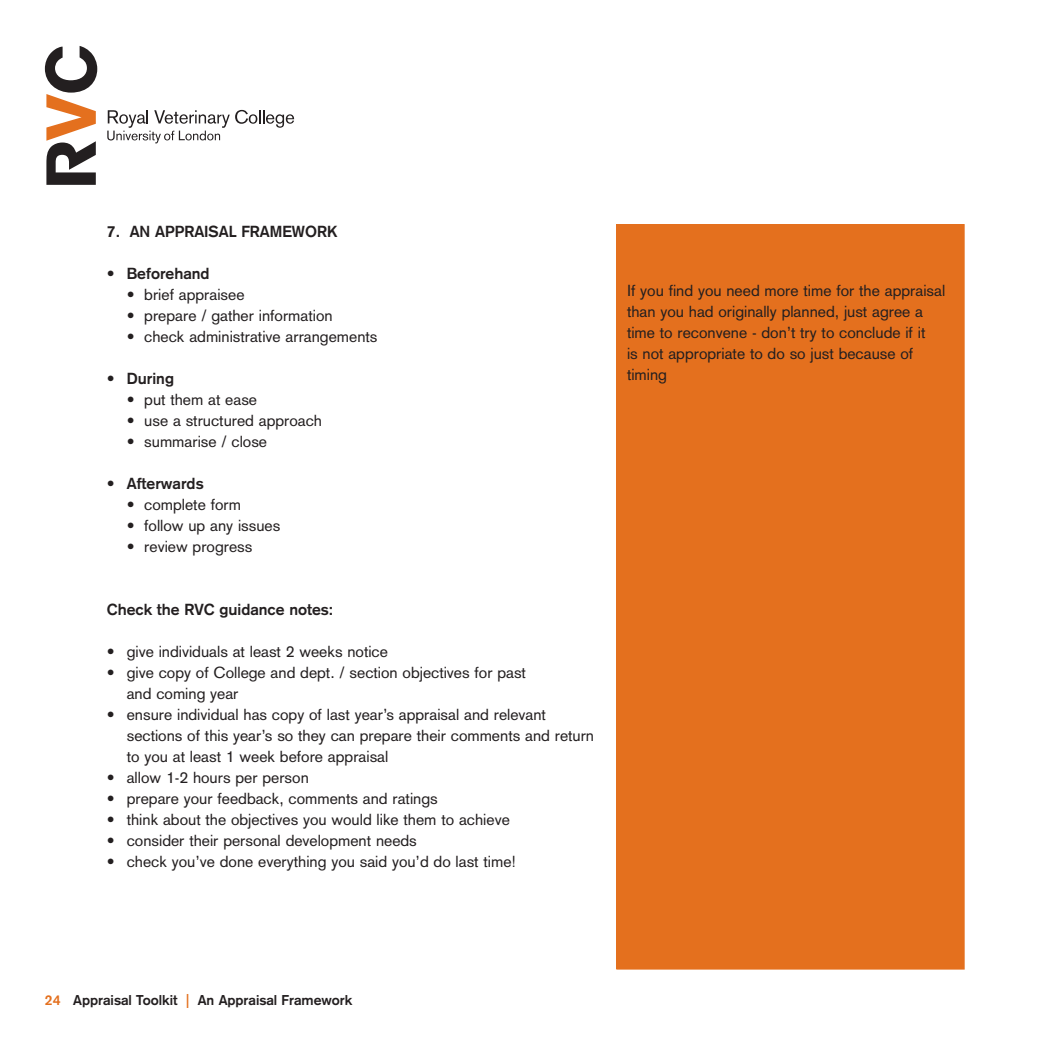
<style>
.page{position:relative;width:1041px;height:1043px;background:#fff}
.page>*{position:absolute;margin:0;border:0;box-sizing:border-box;transform-origin:0 0}
.t1{font:15.75px/21px "Akzidenz Grotesk";color:#231f20}
.t2{font:700 15.75px "Akzidenz Grotesk";color:#231f20}
.t3{font:700 14px "Akzidenz Grotesk";color:#231f20}
.s1{color:#e4701e}
</style>
<div class="page">
<svg style="left:45px;top:46px;width:52px;height:139px"></svg>
<svg style="left:107px;top:110px;width:187px;height:33px"></svg>
<div style="left:617px;top:224px;width:347px;height:745px;background:#e4701e"></div>
<p class="t2" style="left:107px;top:225px;width:232px">7. AN APPRAISAL FRAMEWORK</p>
<p class="t2" style="left:107px;top:267px;width:104px">• Beforehand</p>
<p class="t1" style="left:127px;top:285px;width:119px">• brief appraisee</p>
<p class="t1" style="left:127px;top:306px;width:207px">• prepare / gather information</p>
<p class="t1" style="left:127px;top:327px;width:252px">• check administrative arrangements</p>
<p class="t2" style="left:107px;top:372px;width:69px">• During</p>
<p class="t1" style="left:127px;top:390px;width:132px">• put them at ease</p>
<p class="t1" style="left:127px;top:411px;width:197px">• use a structured approach</p>
<p class="t1" style="left:127px;top:432px;width:142px">• summarise / close</p>
<p class="t2" style="left:107px;top:477px;width:98px">• Afterwards</p>
<p class="t1" style="left:127px;top:495px;width:116px">• complete form</p>
<p class="t1" style="left:127px;top:516px;width:155px">• follow up any issues</p>
<p class="t1" style="left:127px;top:537px;width:127px">• review progress</p>
<p class="t2" style="left:107px;top:603px;width:228px">Check the RVC guidance notes:</p>
<p class="t1" style="left:107px;top:642px;width:282px">• give individuals at least 2 weeks notice</p>
<p class="t1" style="left:127px;top:663px;width:401px;text-indent:-20px">• give copy of College and dept. / section objectives for past and coming year</p>
<p class="t1" style="left:127px;top:705px;width:469px;text-indent:-20px">• ensure individual has copy of last year’s appraisal and relevant sections of this year’s so they can prepare their comments and return to you at least 1 week before appraisal</p>
<p class="t1" style="left:107px;top:768px;width:203px">• allow 1-2 hours per person</p>
<p class="t1" style="left:107px;top:789px;width:332px">• prepare your feedback, comments and ratings</p>
<p class="t1" style="left:107px;top:810px;width:404px">• think about the objectives you would like them to achieve</p>
<p class="t1" style="left:107px;top:831px;width:311px">• consider their personal development needs</p>
<p class="t1" style="left:107px;top:852px;width:411px">• check you’ve done everything you said you’d do last time!</p>
<p class="t1" style="left:627px;top:281px;width:320px">If you find you need more time for the appraisal than you had originally planned, just agree a time to reconvene - don’t try to conclude if it<br>is not appropriate to do so just because of timing</p>
<p class="t3" style="left:45px;top:994px;width:309px"><span class="s1">24</span> Appraisal Toolkit <span class="s1">|</span> An Appraisal Framework</p>
</div>
